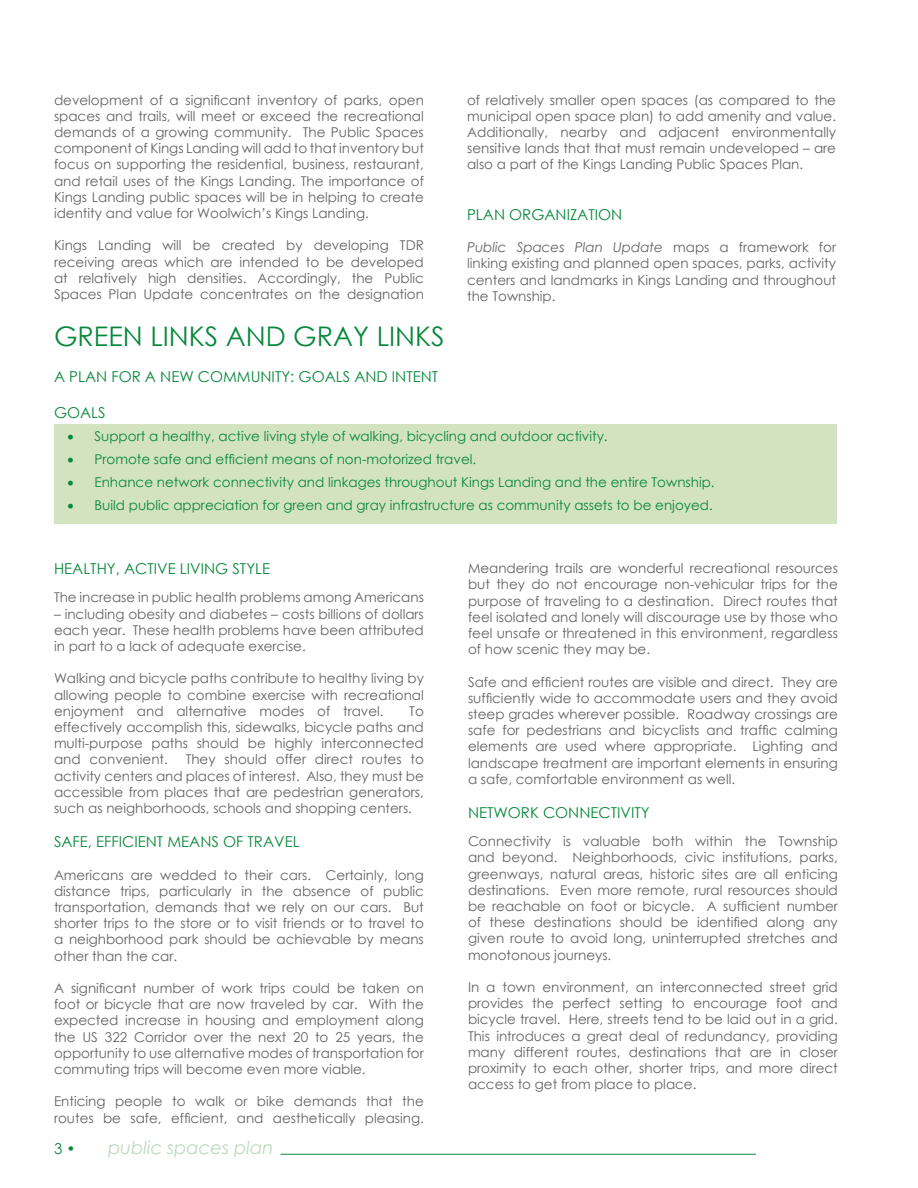
<style>
.page{position:relative;width:918px;height:1188px;background:#fff}
.page>*{position:absolute;margin:0;border:0;box-sizing:border-box;transform-origin:0 0}
.t1{font:27px "Century Gothic";color:#08883b}
.t2{font:italic 18px "Century Gothic";color:#bdd8bf}
.t3{font:15px "Century Gothic";color:#08883b}
.t4{font:13.5px/16.2px "Century Gothic";color:#636366;text-align:justify}
.t5{font:13.5px "Century Gothic";color:#08883b}
.s1{font-style:italic}
</style>
<div class="page">
<div style="left:54px;top:425px;width:783px;height:99px;background:#d3e2c1"></div>
<hr style="left:281px;top:1154px;width:475px;height:1px;background:#08883b">
<p class="t4" style="left:54px;top:91px;width:371px">development of a significant inventory of parks, open spaces and trails, will meet or exceed the recreational demands of a growing community. The Public Spaces component of Kings Landing will add to that inventory but focus on supporting the residential, business, restaurant, and retail uses of the Kings Landing. The importance of Kings Landing public spaces will be in helping to create identity and value for Woolwich’s Kings Landing.</p>
<p class="t4" style="left:54px;top:237px;width:371px">Kings Landing will be created by developing TDR receiving areas which are intended to be developed at relatively high densities. Accordingly, the Public Spaces Plan Update concentrates on the designation</p>
<p class="t4" style="left:467px;top:91px;width:371px">of relatively smaller open spaces (as compared to the municipal open space plan) to add amenity and value.<br>Additionally, nearby and adjacent environmentally sensitive lands that that must remain undeveloped – are also a part of the Kings Landing Public Spaces Plan.</p>
<p class="t3" style="left:467px;top:204px;width:157px">PLAN ORGANIZATION</p>
<p class="t4" style="left:467px;top:239px;width:371px"><span class="s1">Public Spaces Plan Update</span> maps a framework for linking existing and planned open spaces, parks, activity centers and landmarks in Kings Landing and throughout the Township.</p>
<p class="t1" style="left:54px;top:317px;width:392px">GREEN LINKS AND GRAY LINKS</p>
<p class="t3" style="left:54px;top:367px;width:386px">A PLAN FOR A NEW COMMUNITY: GOALS AND INTENT</p>
<p class="t3" style="left:54px;top:403px;width:53px">GOALS</p>
<p class="t5" style="left:68px;top:427px;width:542px">• Support a healthy, active living style of walking, bicycling and outdoor activity.</p>
<p class="t5" style="left:68px;top:450px;width:410px">• Promote safe and efficient means of non-motorized travel.</p>
<p class="t5" style="left:68px;top:473px;width:649px">• Enhance network connectivity and linkages throughout Kings Landing and the entire Township.</p>
<p class="t5" style="left:68px;top:496px;width:647px">• Build public appreciation for green and gray infrastructure as community assets to be enjoyed.</p>
<p class="t3" style="left:54px;top:558px;width:218px">HEALTHY, ACTIVE LIVING STYLE</p>
<p class="t4" style="left:54px;top:589px;width:371px">The increase in public health problems among Americans</p>
<p class="t4" style="left:54px;top:605px;width:371px">– including obesity and diabetes – costs billions of dollars each year. These health problems have been attributed in part to a lack of adequate exercise.</p>
<p class="t4" style="left:54px;top:670px;width:371px">Walking and bicycle paths contribute to healthy living by allowing people to combine exercise with recreational enjoyment and alternative modes of travel.</p>
<p class="t4" style="left:54px;top:703px;width:371px;text-indent:355px">To effectively accomplish this, sidewalks, bicycle paths and multi-purpose paths should be highly interconnected and convenient.</p>
<p class="t4" style="left:54px;top:751px;width:371px;text-indent:132px">They should offer direct routes to activity centers and places of interest. Also, they must be accessible from places that are pedestrian generators, such as neighborhoods, schools and shopping centers.</p>
<p class="t3" style="left:54px;top:831px;width:247px">SAFE, EFFICIENT MEANS OF TRAVEL</p>
<p class="t4" style="left:54px;top:866px;width:371px">Americans are wedded to their cars. Certainly, long distance trips, particularly in the absence of public transportation, demands that we rely on our cars. But shorter trips to the store or to visit friends or to travel to a neighborhood park should be achievable by means other than the car.</p>
<p class="t4" style="left:54px;top:980px;width:371px">A significant number of work trips could be taken on foot or bicycle that are now traveled by car. With the expected increase in housing and employment along the US 322 Corridor over the next 20 to 25 years, the opportunity to use alternative modes of transportation for commuting trips will become even more viable.</p>
<p class="t4" style="left:54px;top:1093px;width:371px">Enticing people to walk or bike demands that the routes be safe, efficient, and aesthetically pleasing.</p>
<p class="t3" style="left:54px;top:1138px;width:23px">3 •</p>
<h2 class="t2" style="left:108px;top:1135px;width:167px">public spaces plan</h2>
<p class="t4" style="left:468px;top:560px;width:371px">Meandering trails are wonderful recreational resources but they do not encourage non-vehicular trips for the purpose of traveling to a destination. Direct routes that feel isolated and lonely will discourage use by those who feel unsafe or threatened in this environment, regardless of how scenic they may be.</p>
<p class="t4" style="left:468px;top:673px;width:371px">Safe and efficient routes are visible and direct. They are sufficiently wide to accommodate users and they avoid steep grades wherever possible. Roadway crossings are safe for pedestrians and bicyclists and traffic calming elements are used where appropriate. Lighting and landscape treatment are important elements in ensuring a safe, comfortable environment as well.</p>
<p class="t3" style="left:468px;top:802px;width:183px">NETWORK CONNECTIVITY</p>
<p class="t4" style="left:468px;top:833px;width:371px">Connectivity is valuable both within the Township and beyond. Neighborhoods, civic institutions, parks, greenways, natural areas, historic sites are all enticing destinations. Even more remote, rural resources should be reachable on foot or bicycle. A sufficient number of these destinations should be identified along any given route to avoid long, uninterrupted stretches and monotonous journeys.</p>
<p class="t4" style="left:468px;top:979px;width:371px">In a town environment, an interconnected street grid provides the perfect setting to encourage foot and bicycle travel. Here, streets tend to be laid out in a grid.<br>This introduces a great deal of redundancy, providing many different routes, destinations that are in closer proximity to each other, shorter trips, and more direct access to get from place to place.</p>
</div>
